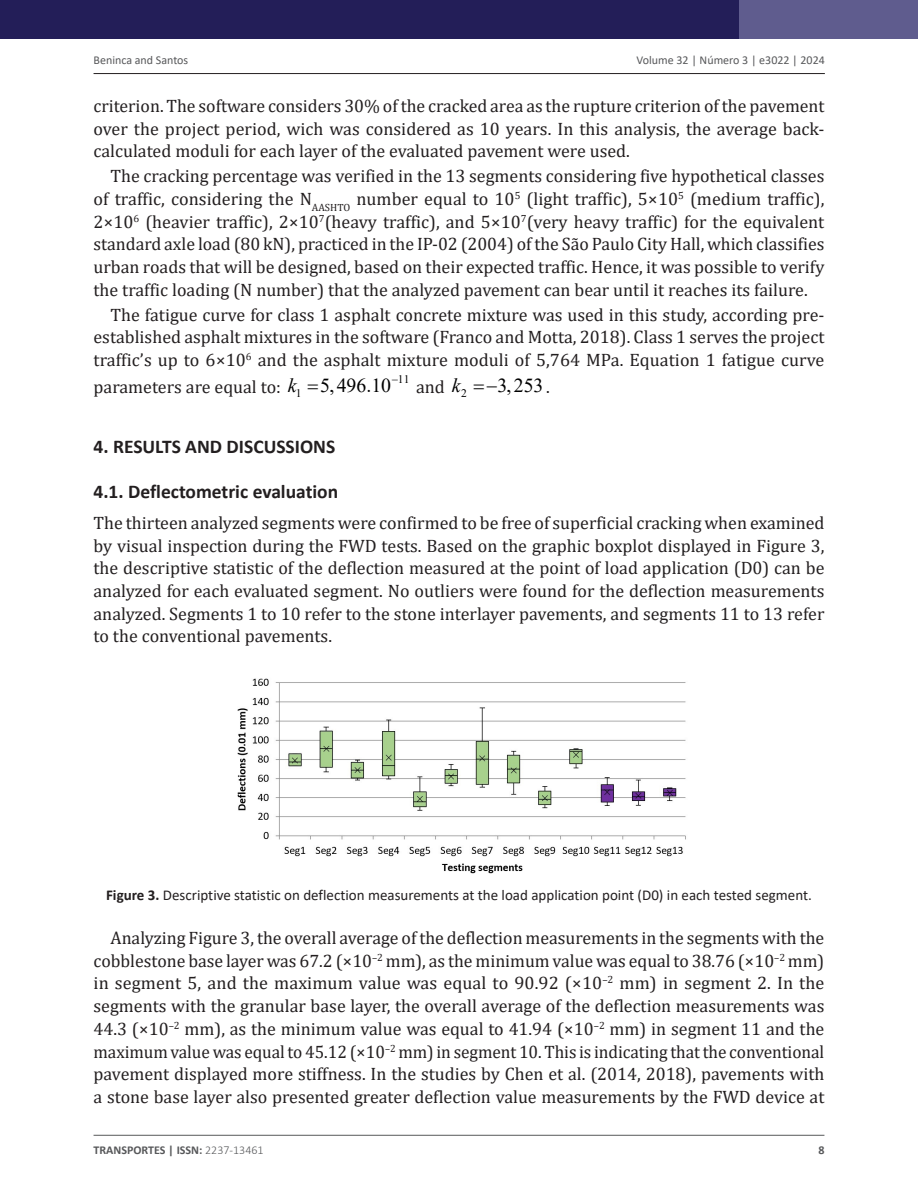
<style>
.page{position:relative;width:918px;height:1188px;background:#fff}
.page>*{position:absolute;margin:0;border:0;box-sizing:border-box;transform-origin:0 0}
.t1{font:19.8px "Times New Roman";color:#000}
.Heading2Alt{font:700 19.5px "Calibri";color:#231f20}
.Heading1{font:700 19.5px "Calibri";color:#231f20}
.Paragraph{font:18px/22.8px "Cambria";color:#231f20;text-align:justify}
.ParagraphAlt{font:18px/22.8px "Cambria";color:#231f20;text-align:justify}
.FigureCaption{font:15px "Calibri";color:#231f20}
.t2{font:12px "Calibri";color:#57585a}
.t3{font:700 12px "Calibri";color:#57585a}
.t4{font:11.55px "Times New Roman";color:#000}
.s1{font-family:"Times New Roman";font-style:italic;font-size:19.8px;color:#000}
.s2{font-family:"Times New Roman";font-size:19.8px;color:#000}
.s3{font-family:"Cambria";font-size:18px;color:#231f20}
.s4{font-weight:700}
.s5{font-weight:300}
</style>
<div class="page">
<div style="left:0;top:0;width:829px;height:38px;background:#231e58"></div>
<div style="left:740px;top:0;width:178px;height:38px;background:#5f5c8e"></div>
<hr style="left:94px;top:1135px;width:730px;height:1px;background:#57585a">
<hr style="left:94px;top:73px;width:731px;height:1px;background:#231f20">
<img style="left:237px;top:678px;width:449px;height:196px">
<p class="t2" style="left:94px;top:52px;width:96px">Beninca and Santos</p>
<p class="t2" style="left:637px;top:52px;width:190px">Volume 32 | Número 3 | e3022 | 2024</p>
<p class="ParagraphAlt" style="left:94px;top:94px;width:732px">criterion. The software considers 30% of the cracked area as the rupture criterion of the pavement over the project period, wich was considered as 10 years. In this analysis, the average back&shy;calculated moduli for each layer of the evaluated pavement were used.</p>
<p class="Paragraph" style="left:94px;top:164px;width:732px;text-indent:17px">The cracking percentage was verified in the 13 segments considering five hypothetical classes of traffic, considering the N<sub>AASHTO</sub> number equal to 10<sup>5</sup> (light traffic), 5×10<sup>5</sup> (medium traffic), 2×10<sup>6</sup> (heavier traffic), 2×10<sup>7</sup>(heavy traffic), and 5×10<sup>7</sup>(very heavy traffic) for the equivalent standard axle load (80 kN), practiced in the IP-02 (2004) of the São Paulo City Hall, which classifies urban roads that will be designed, based on their expected traffic. Hence, it was possible to verify the traffic loading (N number) that the analyzed pavement can bear until it reaches its failure.</p>
<p class="Paragraph" style="left:94px;top:303px;width:732px;text-indent:17px">The fatigue curve for class 1 asphalt concrete mixture was used in this study, according pre&shy;established asphalt mixtures in the software (Franco and Motta, 2018). Class 1 serves the project traffic’s up to 6×10<sup>6</sup> and the asphalt mixture moduli of 5,764 MPa. Equation 1 fatigue curve</p>
<p class="Paragraph" style="left:94px;top:376px;width:306px">parameters are equal to: <sub>1</sub><span class="s1">k</span> <span class="s2">5, 496.10</span><sup>−</sup></p>
<p class="t4" style="left:398px;top:371px;width:13px">11</p>
<p class="Paragraph" style="left:416px;top:376px;width:30px">and</p>
<p class="t4" style="left:452px;top:385px;width:16px">2<sup>k</sup></p>
<p class="t1" style="left:487px;top:371px;width:65px">−3, 253 <span class="s3">.</span></p>
<p class="Heading1" style="left:94px;top:433px;width:243px">4. RESULTS AND DISCUSSIONS</p>
<p class="Heading2Alt" style="left:94px;top:477px;width:246px">4.1. Deflectometric evaluation</p>
<p class="ParagraphAlt" style="left:94px;top:511px;width:733px">The thirteen analyzed segments were confirmed to be free of superficial cracking when examined by visual inspection during the FWD tests. Based on the graphic boxplot displayed in Figure 3, the descriptive statistic of the deflection measured at the point of load application (D0) can be analyzed for each evaluated segment. No outliers were found for the deflection measurements analyzed. Segments 1 to 10 refer to the stone interlayer pavements, and segments 11 to 13 refer to the conventional pavements.</p>
<p class="FigureCaption" style="left:106px;top:884px;width:707px"><span class="s4">Figure 3.</span> Descriptive statistic on deflection measurements at the load application point (D0) in each tested segment.</p>
<p class="Paragraph" style="left:94px;top:926px;width:732px;text-indent:17px">Analyzing Figure 3, the overall average of the deflection measurements in the segments with the cobblestone base layer was 67.2 (×10<sup>–2</sup> mm), as the minimum value was equal to 38.76 (×10<sup>–2</sup> mm) in segment 5, and the maximum value was equal to 90.92 (×10<sup>–2</sup> mm) in segment 2. In the segments with the granular base layer, the overall average of the deflection measurements was 44.3 (×10<sup>–2</sup> mm), as the minimum value was equal to 41.94 (×10<sup>–2</sup> mm) in segment 11 and the maximum value was equal to 45.12 (×10<sup>–2</sup> mm) in segment 10. This is indicating that the conventional pavement displayed more stiffness. In the studies by Chen et al. (2014, 2018), pavements with a stone base layer also presented greater deflection value measurements by the FWD device at</p>
<p class="t3" style="left:94px;top:1142px;width:172px">TRANSPORTES | ISSN: <span class="s5">2237-13461</span></p>
<p class="t3" style="left:818px;top:1142px;width:8px">8</p>
</div>
